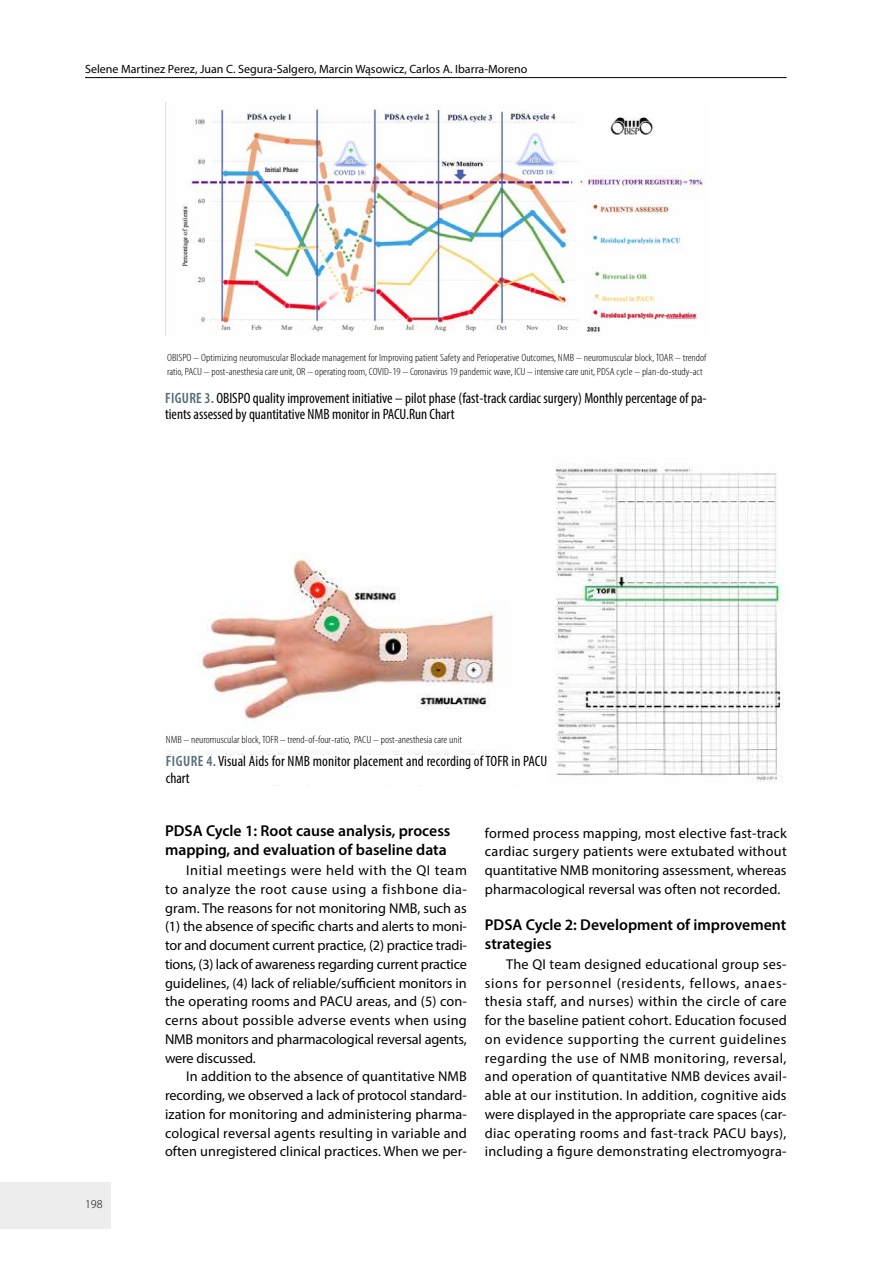
<style>
.page{position:relative;width:893px;height:1263px;background:#fff}
.page>*{position:absolute;margin:0;border:0;box-sizing:border-box;transform-origin:0 0}
.t1{font:600 15.75px/18.8px "Myriad Pro";color:#000}
.t2{font:condensed 15px/16.5px "Myriad Pro";color:#000}
.t3{font:14.25px/18.8px "Myriad Pro";letter-spacing:.005em;color:#000;text-align:justify}
.t4{font:12px "Myriad Pro";color:#000}
.t5{font:300 12px "Myriad Pro";color:#000}
.t6{font:300 condensed 10.5px/13.5px "Myriad Pro";color:#000;scale:1.1 1}
.s1{font-weight:600;color:#556d76}
</style>
<div class="page">
<div style="left:0;top:1182px;width:111px;height:47px;background:#ededed"></div>
<hr style="left:85px;top:77px;width:702px;height:1px;background:#000">
<img style="left:165px;top:102px;width:541px;height:233px">
<img style="left:166px;top:463px;width:618px;height:320px">
<div style="left:166px;top:755px;width:382px;height:29px;background:#fff"></div>
<p class="t4" style="left:85px;top:62px;width:444px">Selene Martinez Perez, Juan C. Segura-Salgero, Marcin Wąsowicz, Carlos A. Ibarra-Moreno</p>
<p class="t6" style="left:167px;top:351px;width:492px">OBISPO – Optimizing neuromuscular Blockade management for Improving patient Safety and Perioperative Outcomes, NMB – neuromuscular block, TOAR – trendof ratio, PACU – post-anesthesia care unit, OR – operating room, COVID-19 – Coronavirus 19 pandemic wave, ICU – intensive care unit, PDSA cycle – plan-do-study-act</p>
<p class="t2" style="left:165px;top:390px;width:543px"><span class="s1">FIGURE 3.</span> OBISPO quality improvement initiative – pilot phase (fast-track cardiac surgery) Monthly percentage of pa&shy;tients assessed by quantitative NMB monitor in PACU.Run Chart</p>
<p class="t6" style="left:166px;top:733px;width:271px">NMB – neuromuscular block, TOFR – trend-of-four-ratio, PACU – post-anesthesia care unit</p>
<p class="t2" style="left:166px;top:753px;width:383px"><span class="s1">FIGURE 4.</span> Visual Aids for NMB monitor placement and recording of TOFR in PACU chart</p>
<p class="t5" style="left:85px;top:1197px;width:19px">198</p>
<p class="t1" style="left:165px;top:821px;width:287px">PDSA Cycle 1: Root cause analysis, process mapping, and evaluation of baseline data</p>
<p class="t3" style="left:165px;top:861px;width:303px;text-indent:21px">Initial meetings were held with the QI team to analyze the root cause using a fishbone dia&shy;gram. The reasons for not monitoring NMB, such as (1) the absence of specific charts and alerts to moni&shy;tor and document current practice, (2) practice tradi&shy;tions, (3) lack of awareness regarding current practice guidelines, (4) lack of reliable/sufficient monitors in the operating rooms and PACU areas, and (5) con&shy;cerns about possible adverse events when using NMB monitors and pharmacological reversal agents, were discussed.</p>
<p class="t3" style="left:165px;top:1067px;width:303px;text-indent:21px">In addition to the absence of quantitative NMB recording, we observed a lack of protocol standard&shy;ization for monitoring and administering pharma&shy;cological reversal agents resulting in variable and often unregistered clinical practices. When we per-</p>
<p class="t3" style="left:485px;top:823px;width:303px">formed process mapping, most elective fast-track cardiac surgery patients were extubated without quantitative NMB monitoring assessment, whereas pharmacological reversal was often not recorded.</p>
<p class="t1" style="left:485px;top:915px;width:303px">PDSA Cycle 2: Development of improvement strategies</p>
<p class="t3" style="left:485px;top:954px;width:303px;text-indent:21px">The QI team designed educational group ses&shy;sions for personnel (residents, fellows, anaes&shy;thesia staff, and nurses) within the circle of care for the baseline patient cohort. Education focused on evidence supporting the current guidelines regarding the use of NMB monitoring, reversal, and operation of quantitative NMB devices avail&shy;able at our institution. In addition, cognitive aids were displayed in the appropriate care spaces (car&shy;diac operating rooms and fast-track PACU bays), including a figure demonstrating electromyogra-</p>
</div>
